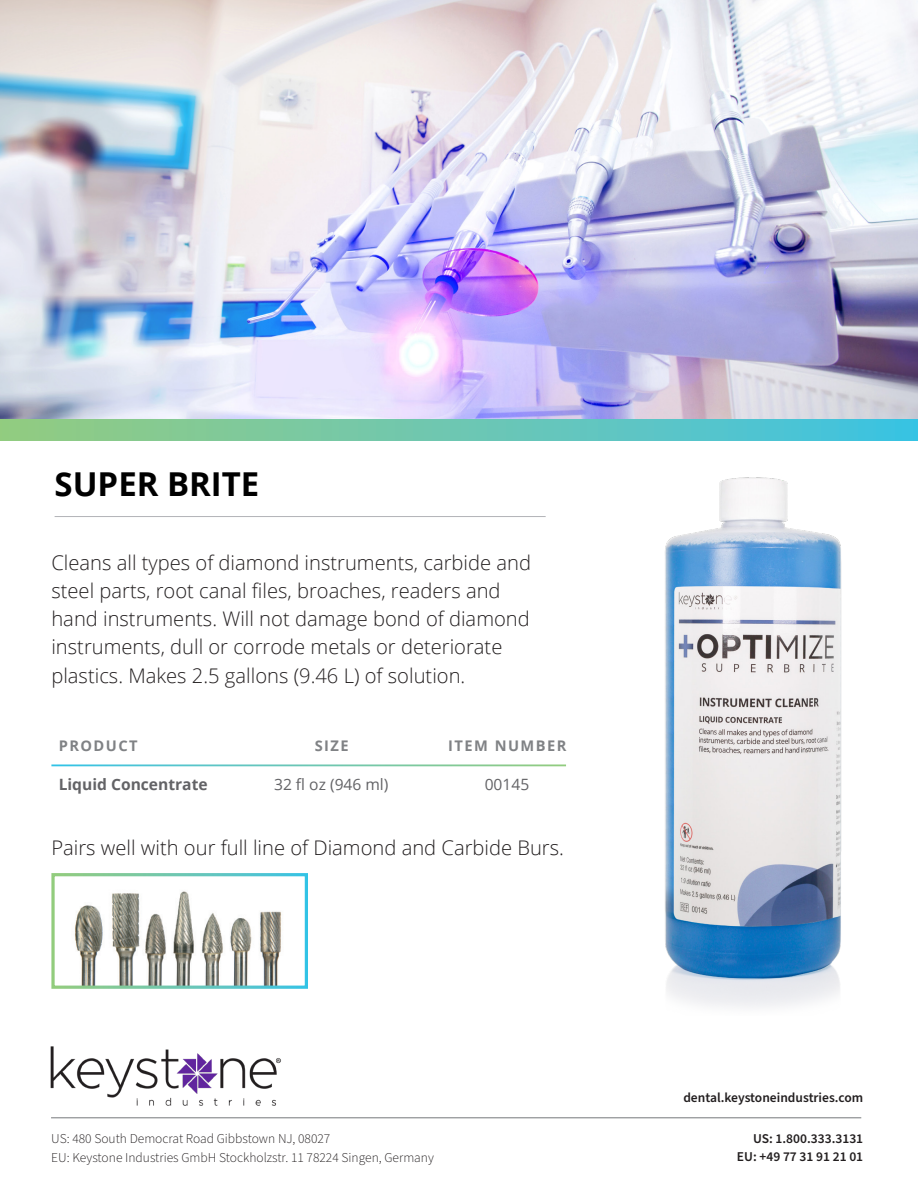
<style>
.page{position:relative;width:918px;height:1188px;background:#fff}
.page>*{position:absolute;margin:0;border:0;box-sizing:border-box;transform-origin:0 0}
.t1{font:700 33px "Open Sans";color:#000}
.t2{font:300 20.1px/28.2px "Open Sans";color:#231f20}
.t3{font:15.6px "Open Sans";color:#636366}
.t4{font:700 15.6px "Open Sans";color:#636366}
.t5{font:700 14.7px "Open Sans";letter-spacing:.1em;color:#808285}
.t6{font:300 13.5px "Source Sans Pro";color:#231f20}
.t7{font:600 13.5px/18px "Source Sans Pro";color:#231f20;text-align:right}
</style>
<div class="page">
<hr style="left:51px;top:1117px;width:810px;height:1px;background:#76787b">
<img style="left:50px;top:1046px;width:231px;height:60px">
<img style="left:0;top:0;width:918px;height:420px">
<hr style="left:55px;top:516px;width:491px;height:1px;background:#b2b3b7">
<div style="left:0;top:420px;width:918px;height:21px;background:linear-gradient(to right,#96cb80,#40c3e3)"></div>
<img style="left:665px;top:477px;width:177px;height:531px">
<img style="left:74px;top:891px;width:208px;height:94px">
<p class="t1" style="left:55px;top:461px;width:206px">SUPER BRITE</p>
<p class="t2" style="left:51px;top:548px;width:481px">Cleans all types of diamond instruments, carbide and steel parts, root canal files, broaches, readers and hand instruments. Will not damage bond of diamond instruments, dull or corrode metals or deteriorate plastics. Makes 2.5 gallons (9.46 L) of solution.</p>
<p class="t5" style="left:59px;top:736px;width:81px">PRODUCT</p>
<p class="t5" style="left:315px;top:736px;width:35px">SIZE</p>
<p class="t5" style="left:448px;top:736px;width:120px">ITEM NUMBER</p>
<p class="t4" style="left:59px;top:773px;width:150px">Liquid Concentrate</p>
<p class="t3" style="left:274px;top:774px;width:116px">32 fl oz (946 ml)</p>
<p class="t3" style="left:485px;top:774px;width:46px">00145</p>
<p class="t2" style="left:51px;top:833px;width:514px">Pairs well with our full line of Diamond and Carbide Burs.</p>
<p class="t6" style="left:51px;top:1129px;width:281px">US: 480 South Democrat Road Gibbstown NJ, 08027</p>
<p class="t6" style="left:51px;top:1149px;width:384px">EU: Keystone Industries GmbH Stockholzstr. 11 78224 Singen, Germany</p>
<p class="t7" style="left:683px;top:1089px;width:181px">dental.keystoneindustries.com</p>
<p class="t7" style="left:737px;top:1130px;width:128px">US: 1.800.333.3131<br>EU: +49 77 31 91 21 01</p>
</div>
